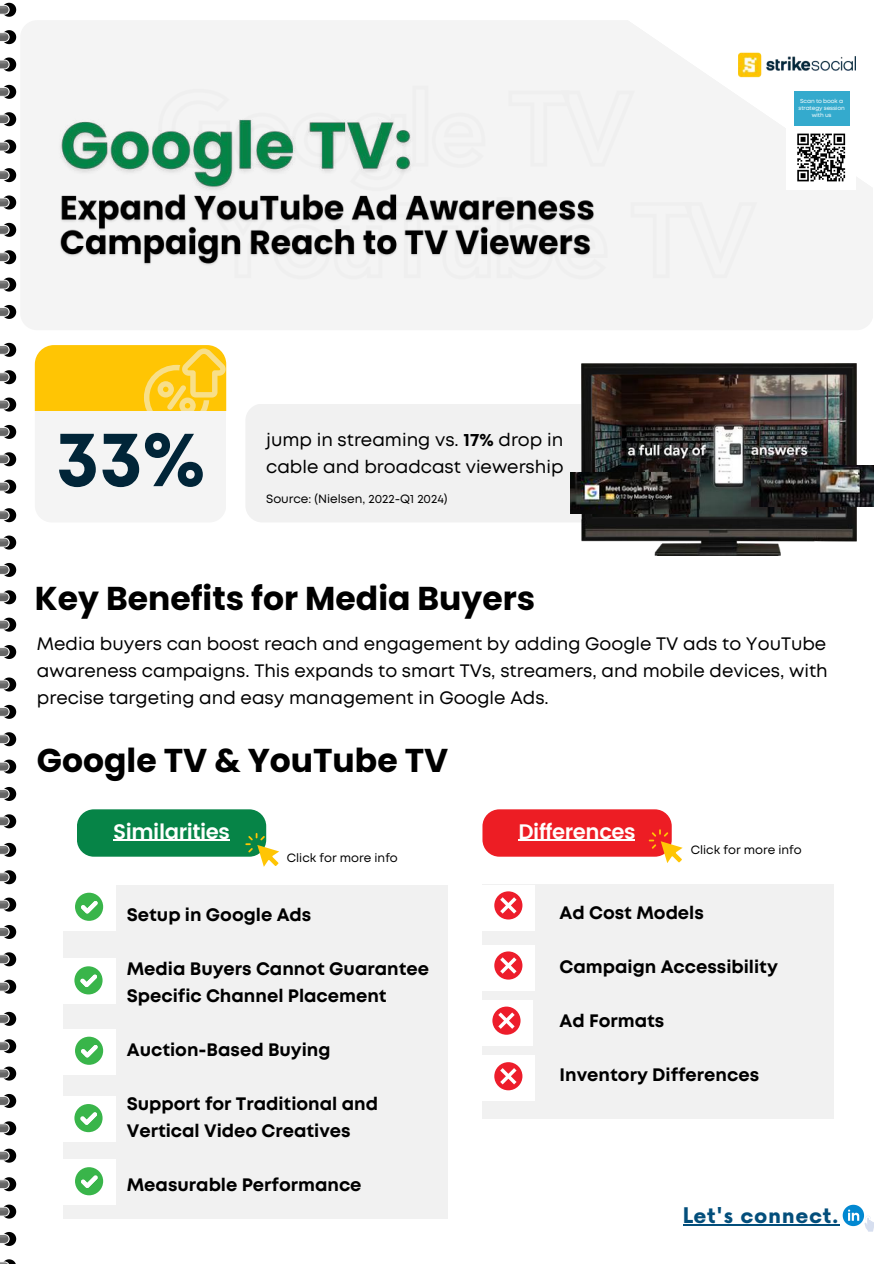
<style>
.page{position:relative;width:894px;height:1264px;background:#fff}
.page>*{position:absolute;margin:0;border:0;box-sizing:border-box;transform-origin:0 0}
.t1{font:700 78.75px "Mont";color:#012538}
.t2{font:700 33px "Poppins";color:#000}
.t3{font:600 21px "Poppins";letter-spacing:-.02em;color:#fffffe}
.t4{font:700 21px "Now";letter-spacing:.03em;color:#034e7b}
.t5{font:18px/27px "Mont";color:#000}
.t6{font:700 18px/27px "Mont";color:#000}
.t7{font:12px "Mont";color:#000}
.t8{font:5.85px/7.2px "Mont";letter-spacing:-.02em;color:#fff;text-align:center}
.s1{font-weight:700}
</style>
<div class="page">
<div style="left:21px;top:21px;width:851px;height:309px;background:#f4f4f4"></div>
<div style="left:245px;top:403px;width:522px;height:119px;background:#f1f1f1;border-radius:17px"></div>
<svg style="left:584px;top:21px;width:289px;height:199px;fill:#f4f4f4"></svg>
<img style="left:738px;top:51px;width:117px;height:27px">
<div style="left:156px;top:85px;width:479px;height:107px;background:#f4f4f4"></div>
<div style="left:206px;top:196px;width:551px;height:85px;background:#f4f4f4"></div>
<div style="left:786px;top:83px;width:69px;height:107px;background:#fff"></div>
<div style="left:793px;top:91px;width:55px;height:34px;background:#34aacd"></div>
<svg style="left:797px;top:133px;width:49px;height:49px"></svg>
<svg style="left:0;top:3px;width:16px;height:14px"></svg>
<svg style="left:0;top:30px;width:16px;height:14px"></svg>
<svg style="left:0;top:57px;width:16px;height:14px"></svg>
<svg style="left:0;top:85px;width:16px;height:14px"></svg>
<svg style="left:0;top:112px;width:16px;height:14px"></svg>
<svg style="left:0;top:140px;width:16px;height:14px"></svg>
<svg style="left:0;top:168px;width:16px;height:14px"></svg>
<svg style="left:0;top:195px;width:16px;height:14px"></svg>
<svg style="left:0;top:223px;width:16px;height:14px"></svg>
<svg style="left:0;top:250px;width:16px;height:14px"></svg>
<svg style="left:0;top:277px;width:16px;height:14px"></svg>
<svg style="left:0;top:305px;width:16px;height:14px"></svg>
<svg style="left:0;top:343px;width:16px;height:14px"></svg>
<svg style="left:0;top:370px;width:16px;height:14px"></svg>
<svg style="left:0;top:397px;width:16px;height:14px"></svg>
<svg style="left:0;top:425px;width:16px;height:14px"></svg>
<svg style="left:0;top:452px;width:16px;height:14px"></svg>
<svg style="left:0;top:479px;width:16px;height:14px"></svg>
<svg style="left:0;top:508px;width:16px;height:14px"></svg>
<svg style="left:0;top:535px;width:16px;height:14px"></svg>
<svg style="left:0;top:563px;width:16px;height:14px"></svg>
<svg style="left:0;top:590px;width:16px;height:14px"></svg>
<svg style="left:0;top:617px;width:16px;height:14px"></svg>
<svg style="left:0;top:645px;width:16px;height:14px"></svg>
<svg style="left:0;top:677px;width:16px;height:14px"></svg>
<svg style="left:0;top:705px;width:16px;height:14px"></svg>
<svg style="left:0;top:732px;width:16px;height:14px"></svg>
<svg style="left:0;top:759px;width:16px;height:14px"></svg>
<svg style="left:0;top:787px;width:16px;height:14px"></svg>
<svg style="left:0;top:814px;width:16px;height:14px"></svg>
<svg style="left:0;top:842px;width:16px;height:14px"></svg>
<svg style="left:0;top:870px;width:16px;height:14px"></svg>
<svg style="left:0;top:897px;width:16px;height:14px"></svg>
<svg style="left:0;top:925px;width:16px;height:14px"></svg>
<svg style="left:0;top:952px;width:16px;height:14px"></svg>
<svg style="left:0;top:979px;width:16px;height:14px"></svg>
<svg style="left:0;top:1011px;width:16px;height:14px"></svg>
<svg style="left:0;top:1039px;width:16px;height:14px"></svg>
<svg style="left:0;top:1066px;width:16px;height:14px"></svg>
<svg style="left:0;top:1094px;width:16px;height:13px"></svg>
<svg style="left:0;top:1121px;width:16px;height:14px"></svg>
<svg style="left:0;top:1148px;width:16px;height:14px"></svg>
<svg style="left:0;top:1177px;width:16px;height:14px"></svg>
<svg style="left:0;top:1204px;width:16px;height:14px"></svg>
<svg style="left:0;top:1232px;width:16px;height:13px"></svg>
<svg style="left:0;top:1259px;width:16px;height:4px"></svg>
<svg style="left:842px;top:1204px;width:31px;height:27px"></svg>
<hr style="left:682px;top:1224px;width:157px;height:1px;background:#034e7b">
<div style="left:35px;top:348px;width:191px;height:174px;background:#f4f4f4;border-radius:17px"></div>
<svg style="left:35px;top:345px;width:191px;height:66px;background:#fec918"></svg>
<img style="left:581px;top:363px;width:274px;height:193px">
<img style="left:570px;top:472px;width:119px;height:41px">
<img style="left:750px;top:466px;width:123px;height:40px">
<div style="left:77px;top:809px;width:189px;height:47px;background:#068447;border-radius:17px"></div>
<hr style="left:113px;top:839px;width:116px;height:1px;background:#fffffe">
<div style="left:482px;top:809px;width:189px;height:47px;background:#ed1d24;border-radius:17px"></div>
<hr style="left:518px;top:839px;width:117px;height:1px;background:#fffffe">
<div style="left:64px;top:884px;width:384px;height:334px;background:#f1f1f1"></div>
<div style="left:64px;top:884px;width:52px;height:46px;background:#fff"></div>
<svg style="left:75px;top:892px;width:28px;height:28px"></svg>
<div style="left:482px;top:884px;width:351px;height:234px;background:#f1f1f1"></div>
<div style="left:63px;top:958px;width:52px;height:45px;background:#fff"></div>
<svg style="left:74px;top:966px;width:28px;height:28px"></svg>
<div style="left:64px;top:1028px;width:52px;height:46px;background:#fff"></div>
<svg style="left:75px;top:1036px;width:28px;height:28px"></svg>
<div style="left:63px;top:1096px;width:52px;height:45px;background:#fff"></div>
<svg style="left:74px;top:1104px;width:28px;height:28px"></svg>
<div style="left:64px;top:1159px;width:52px;height:45px;background:#fff"></div>
<svg style="left:75px;top:1167px;width:28px;height:28px"></svg>
<div style="left:482px;top:884px;width:52px;height:46px;background:#fff"></div>
<div style="left:494px;top:891px;width:28px;height:28px;background:#ed1d2b;border-radius:50%"></div>
<svg style="left:500px;top:897px;width:16px;height:16px"></svg>
<div style="left:482px;top:944px;width:52px;height:46px;background:#fff"></div>
<div style="left:494px;top:951px;width:28px;height:28px;background:#ed1d2b;border-radius:50%"></div>
<svg style="left:500px;top:957px;width:16px;height:16px"></svg>
<div style="left:480px;top:1000px;width:52px;height:45px;background:#fff"></div>
<div style="left:492px;top:1006px;width:28px;height:28px;background:#ed1d2b;border-radius:50%"></div>
<svg style="left:498px;top:1012px;width:16px;height:16px"></svg>
<div style="left:482px;top:1055px;width:52px;height:46px;background:#fff"></div>
<div style="left:494px;top:1062px;width:28px;height:28px;background:#ed1d2b;border-radius:50%"></div>
<svg style="left:500px;top:1068px;width:16px;height:16px"></svg>
<svg style="left:245px;top:833px;width:34px;height:33px"></svg>
<svg style="left:648px;top:829px;width:34px;height:34px"></svg>
<img style="left:56px;top:185px;width:542px;height:85px">
<img style="left:54px;top:102px;width:363px;height:95px">
<h1 class="t1" style="left:56px;top:429px;width:151px">33%</h1>
<p class="t5" style="left:266px;top:427px;width:299px">jump in streaming vs. <span class="s1">17%</span> drop in cable and broadcast viewership</p>
<p class="t7" style="left:266px;top:494px;width:183px">Source: (Nielsen, 2022-Q1 2024)</p>
<p class="t8" style="left:798px;top:98px;width:48px">Scan to book a strategy session with us</p>
<h2 class="t2" style="left:35px;top:575px;width:502px">Key Benefits for Media Buyers</h2>
<p class="t5" style="left:37px;top:631px;width:792px;text-align:justify">Media buyers can boost reach and engagement by adding Google TV ads to YouTube awareness campaigns. This expands to smart TVs, streamers, and mobile devices, with precise targeting and easy management in Google Ads.</p>
<h2 class="t2" style="left:37px;top:737px;width:412px">Google TV &amp; YouTube TV</h2>
<p class="t3" style="left:113px;top:819px;width:118px">Similarities</p>
<p class="t3" style="left:518px;top:819px;width:118px">Differences</p>
<p class="t7" style="left:287px;top:853px;width:112px">Click for more info</p>
<p class="t7" style="left:690px;top:845px;width:112px">Click for more info</p>
<p class="t6" style="left:127px;top:902px;width:186px">Setup in Google Ads</p>
<p class="t6" style="left:127px;top:956px;width:304px">Media Buyers Cannot Guarantee<br>Specific Channel Placement</p>
<p class="t6" style="left:127px;top:1037px;width:205px">Auction-Based Buying</p>
<p class="t6" style="left:127px;top:1091px;width:253px">Support for Traditional and<br>Vertical Video Creatives</p>
<p class="t6" style="left:127px;top:1172px;width:236px">Measurable Performance</p>
<p class="t6" style="left:559px;top:900px;width:146px">Ad Cost Models</p>
<p class="t6" style="left:559px;top:954px;width:220px">Campaign Accessibility</p>
<p class="t6" style="left:559px;top:1008px;width:106px">Ad Formats</p>
<p class="t6" style="left:559px;top:1062px;width:201px">Inventory Differences</p>
<p class="t4" style="left:682px;top:1204px;width:158px">Let's connect.</p>
</div>
